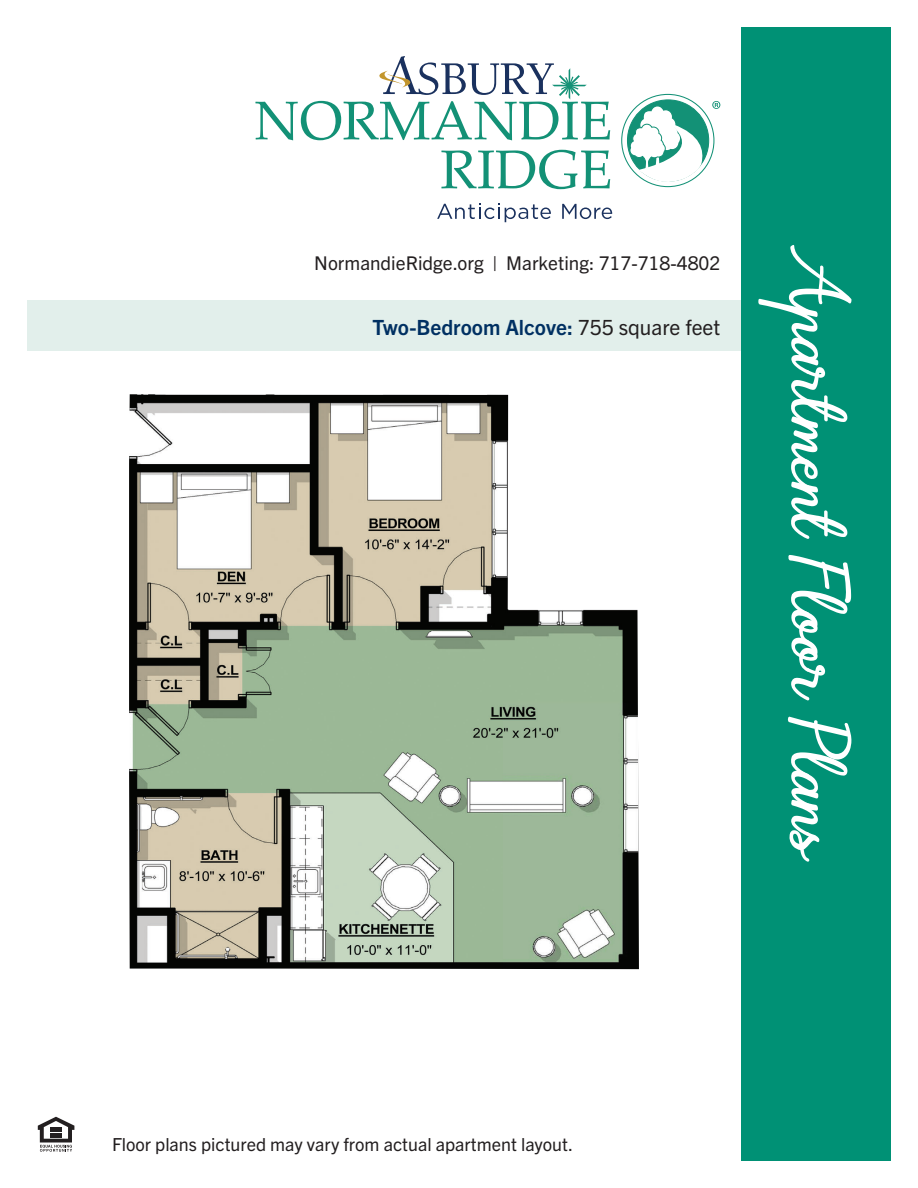
<style>
.page{position:relative;width:918px;height:1188px;background:#fff}
.page>*{position:absolute;margin:0;border:0;box-sizing:border-box;transform-origin:0 0}
.t1{font:79.5px "Navilla";color:#fff}
.t2{font:700 21px "Trade Gothic Next LT Pro";color:#003062}
.t3{font:19.05px "Trade Gothic Next LT Pro";color:#231f20}
.t4{font:18px "Trade Gothic Next LT Pro";color:#231f20}
.s1{font-weight:400;color:#231f20}
</style>
<div class="page">
<div style="left:27px;top:300px;width:864px;height:50px;background:#e2efeb"></div>
<div style="left:742px;top:27px;width:149px;height:1134px;background:#009175"></div>
<svg style="left:441px;top:150px;width:169px;height:39px"></svg>
<svg style="left:437px;top:204px;width:114px;height:18px"></svg>
<svg style="left:562px;top:204px;width:50px;height:15px"></svg>
<svg style="left:255px;top:56px;width:355px;height:84px"></svg>
<div style="left:627px;top:100px;width:82px;height:81px;background:#139176;border-radius:50%"></div>
<svg style="left:629px;top:104px;width:76px;height:82px"></svg>
<svg style="left:712px;top:101px;width:8px;height:8px"></svg>
<svg style="left:38px;top:1117px;width:36px;height:35px"></svg>
<hr style="left:50px;top:1127px;width:12px;height:4px;background:#231f20">
<hr style="left:50px;top:1133px;width:12px;height:4px;background:#231f20">
<img style="left:129px;top:394px;width:510px;height:575px">
<p class="t3" style="left:314px;top:257px;width:408px">NormandieRidge.org | Marketing: 717-718-4802</p>
<p class="t2" style="left:373px;top:320px;width:349px">Two-Bedroom Alcove: <span class="s1">755 square feet</span></p>
<h1 class="t1" style="left:853px;top:246px;width:619px;rotate:90deg">Apartment Floor Plans</h1>
<p class="t4" style="left:112px;top:1139px;width:462px">Floor plans pictured may vary from actual apartment layout.</p>
</div>
